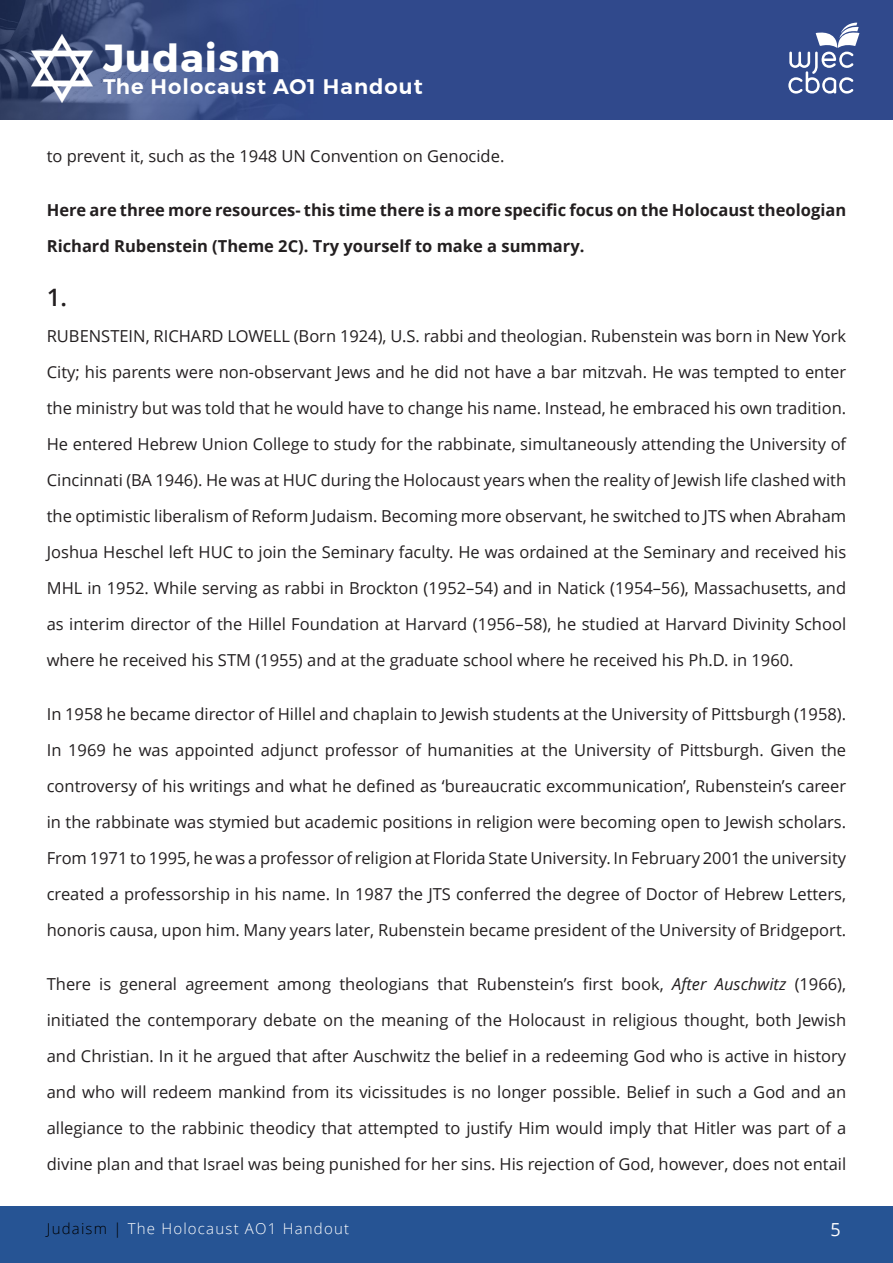
<style>
.page{position:relative;width:893px;height:1263px;background:#fff}
.page>*{position:absolute;margin:0;border:0;box-sizing:border-box;transform-origin:0 0}
.t1{font:700 39px "Montserrat";letter-spacing:.03em;color:#fff}
.t2{font:600 24px "Open Sans";color:#231f20}
.t3{font:600 21px "Montserrat";letter-spacing:.05em;color:#fff}
.t4{font:18px "Open Sans";color:#fff}
.Paragraph_text{font:16.5px/36px "Open Sans";color:#231f20;text-align:justify}
.Paragraph_text-2{font:700 16.5px/36px "Open Sans";color:#231f20}
.t5{font:300 15px "Open Sans";letter-spacing:.08em;color:#fff}
.s1{font-style:italic}
.s2{color:#000}
</style>
<div class="page">
<img style="left:0;top:0;width:893px;height:119px">
<svg style="left:788px;top:23px;width:71px;height:71px"></svg>
<div style="left:0;top:1206px;width:893px;height:57px;background:#265494"></div>
<img style="left:32px;top:34px;width:60px;height:68px">
<h1 class="t1" style="left:103px;top:27px;width:178px">Judaism</h1>
<p class="t3" style="left:103px;top:70px;width:321px">The Holocaust AO1 Handout</p>
<p class="Paragraph_text" style="left:47px;top:138px;width:459px">to prevent it, such as the 1948 UN Convention on Genocide.</p>
<p class="Paragraph_text-2" style="left:47px;top:192px;width:801px">Here are three more resources- this time there is a more specific focus on the Holocaust theologian<br>Richard Rubenstein (Theme 2C). Try yourself to make a summary.</p>
<h3 class="t2" style="left:47px;top:281px;width:22px">1.</h3>
<p class="Paragraph_text" style="left:47px;top:318px;width:801px">RUBENSTEIN, RICHARD LOWELL (Born 1924), U.S. rabbi and theologian. Rubenstein was born in New York City; his parents were non-observant Jews and he did not have a bar mitzvah. He was tempted to enter the ministry but was told that he would have to change his name. Instead, he embraced his own tradition.<br>He entered Hebrew Union College to study for the rabbinate, simultaneously attending the University of Cincinnati (BA 1946). He was at HUC during the Holocaust years when the reality of Jewish life clashed with the optimistic liberalism of Reform Judaism. Becoming more observant, he switched to JTS when Abraham Joshua Heschel left HUC to join the Seminary faculty. He was ordained at the Seminary and received his MHL in 1952. While serving as rabbi in Brockton (1952–54) and in Natick (1954–56), Massachusetts, and as interim director of the Hillel Foundation at Harvard (1956–58), he studied at Harvard Divinity School where he received his STM (1955) and at the graduate school where he received his Ph.D. in 1960.</p>
<p class="Paragraph_text" style="left:47px;top:696px;width:801px">In 1958 he became director of Hillel and chaplain to Jewish students at the University of Pittsburgh (1958).<br>In 1969 he was appointed adjunct professor of humanities at the University of Pittsburgh. Given the controversy of his writings and what he defined as ‘bureaucratic excommunication’, Rubenstein’s career in the rabbinate was stymied but academic positions in religion were becoming open to Jewish scholars.<br>From 1971 to 1995, he was a professor of religion at Florida State University. In February 2001 the university created a professorship in his name. In 1987 the JTS conferred the degree of Doctor of Hebrew Letters, honoris causa, upon him. Many years later, Rubenstein became president of the University of Bridgeport.</p>
<p class="Paragraph_text" style="left:47px;top:966px;width:801px">There is general agreement among theologians that Rubenstein’s first book, <span class="s1">After Auschwitz</span> (1966), initiated the contemporary debate on the meaning of the Holocaust in religious thought, both Jewish and Christian. In it he argued that after Auschwitz the belief in a redeeming God who is active in history and who will redeem mankind from its vicissitudes is no longer possible. Belief in such a God and an allegiance to the rabbinic theodicy that attempted to justify Him would imply that Hitler was part of a divine plan and that Israel was being punished for her sins. His rejection of God, however, does not entail</p>
<p class="t5" style="left:47px;top:1218px;width:304px"><span class="s2">Judaism |</span> The Holocaust AO1 Handout</p>
<p class="t4" style="left:830px;top:1217px;width:12px">5</p>
</div>
